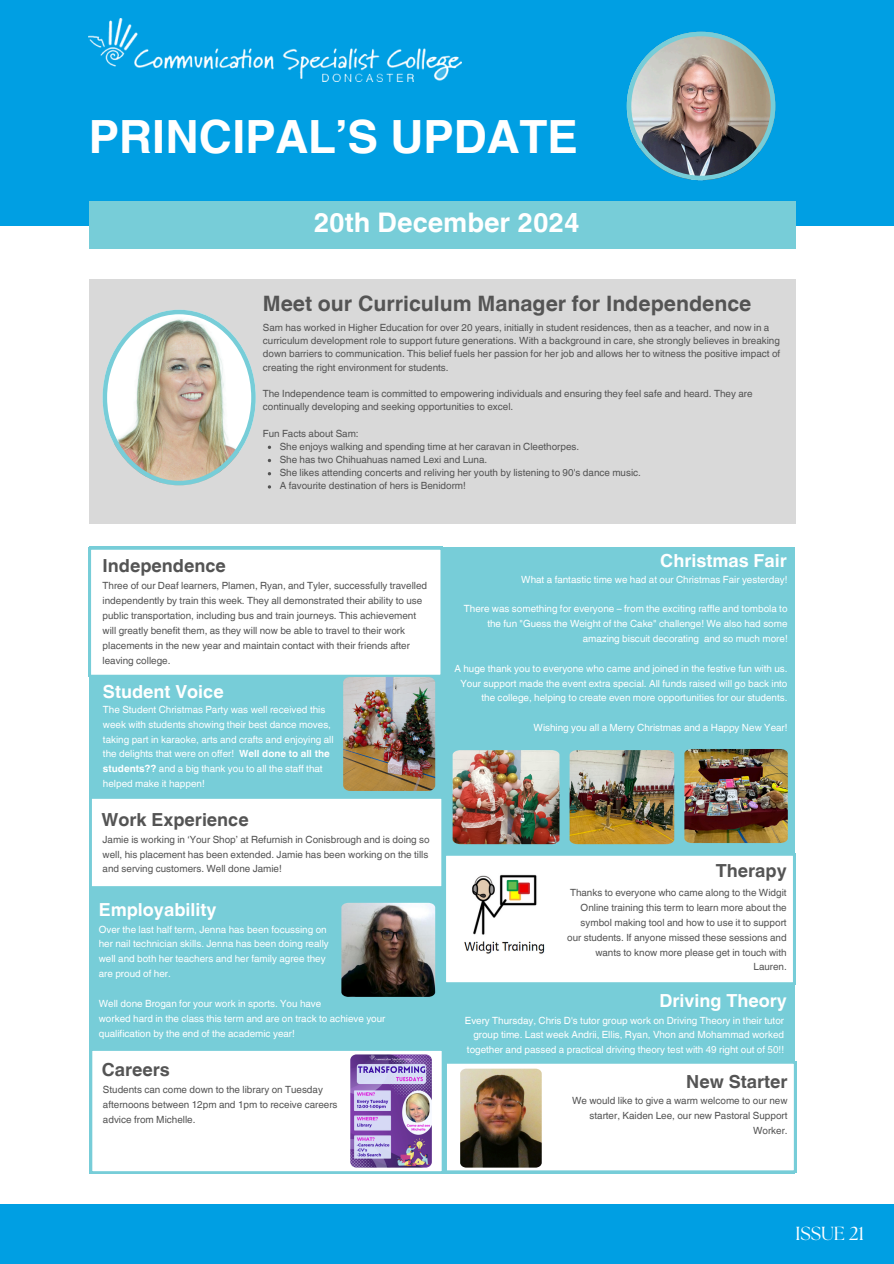
<style>
.page{position:relative;width:894px;height:1264px;background:#fff}
.page>*{position:absolute;margin:0;border:0;box-sizing:border-box;transform-origin:0 0}
.t1{font:700 45.75px "Helvetica World";color:#fff}
.t2{font:700 27px "Helvetica World";color:#fff}
.t3{font:700 21.15px "Helvetica World";color:#545454}
.t4{font:18.9px "The Seasons";color:#fff}
.t5{font:700 18px "Helvetica World";color:#fff}
.t6{font:700 18px "Helvetica World";color:#545454}
.t7{font:9.9px/14.9px "Helvetica World";color:#545454}
.t8{font:9.9px/14.9px "Helvetica World";color:#fff;text-align:right}
.s1{font-weight:700}
</style>
<div class="page">
<div style="left:89px;top:546px;width:353px;height:627px;background:#77cdd8"></div>
<div style="left:0;top:0;width:893px;height:225px;background:#009fe3"></div>
<div style="left:89px;top:202px;width:706px;height:47px;background:#77cdd8"></div>
<div style="left:89px;top:279px;width:706px;height:245px;background:#d9d9d9"></div>
<div style="left:0;top:1204px;width:893px;height:59px;background:#009fe3"></div>
<img style="left:626px;top:32px;width:149px;height:148px">
<img style="left:89px;top:18px;width:372px;height:63px">
<img style="left:103px;top:310px;width:153px;height:175px">
<div style="left:435px;top:546px;width:360px;height:627px;background:#77cdd8"></div>
<div style="left:91px;top:549px;width:350px;height:126px;background:#fff"></div>
<div style="left:446px;top:855px;width:347px;height:128px;background:#fff"></div>
<div style="left:92px;top:798px;width:350px;height:89px;background:#fff"></div>
<img style="left:684px;top:749px;width:103px;height:94px">
<img style="left:343px;top:677px;width:92px;height:114px">
<img style="left:452px;top:750px;width:107px;height:94px">
<img style="left:569px;top:750px;width:105px;height:94px">
<img style="left:341px;top:902px;width:94px;height:94px">
<img style="left:451px;top:867px;width:107px;height:94px">
<svg style="left:92px;top:1050px;width:702px;height:122px;background:#e7ebf3"></svg>
<img style="left:460px;top:1068px;width:81px;height:99px">
<h5 class="t1" style="left:89px;top:100px;width:490px">PRINCIPAL’S UPDATE</h5>
<p class="t2" style="left:313px;top:201px;width:267px">20th December 2024</p>
<p class="t3" style="left:263px;top:286px;width:490px">Meet our Curriculum Manager for Independence</p>
<p class="t7" style="left:263px;top:321px;width:519px;line-height:13.2px">Sam has worked in Higher Education for over 20 years, initially in student residences, then as a teacher, and now in a curriculum development role to support future generations. With a background in care, she strongly believes in breaking down barriers to communication. This belief fuels her passion for her job and allows her to witness the positive impact of creating the right environment for students.</p>
<p class="t7" style="left:263px;top:387px;width:491px;line-height:13.2px">The Independence team is committed to empowering individuals and ensuring they feel safe and heard. They are continually developing and seeking opportunities to excel.</p>
<p class="t7" style="left:263px;top:426px;width:97px">Fun Facts about Sam:</p>
<p class="t7" style="left:279px;top:439px;width:301px">She enjoys walking and spending time at her caravan in Cleethorpes.</p>
<h5 class="t7" style="left:279px;top:452px;width:209px">She has two Chihuahuas named Lexi and Luna.</h5>
<p class="t7" style="left:279px;top:465px;width:363px">She likes attending concerts and reliving her youth by listening to 90's dance music.</p>
<p class="t7" style="left:279px;top:478px;width:188px">A favourite destination of hers is Benidorm!</p>
<p class="t6" style="left:103px;top:550px;width:125px">Independence</p>
<p class="t5" style="left:660px;top:546px;width:128px">Christmas Fair</p>
<p class="t8" style="left:521px;top:571px;width:268px">What a fantastic time we had at our Christmas Fair yesterday!</p>
<p class="t8" style="left:464px;top:601px;width:325px">There was something for everyone – from the exciting raffle and tombola to the fun "Guess the Weight of the Cake" challenge! We also had some amazing biscuit decorating and so much more!</p>
<p class="t8" style="left:454px;top:661px;width:334px">A huge thank you to everyone who came and joined in the festive fun with us.<br>Your support made the event extra special. All funds raised will go back into the college, helping to create even more opportunities for our students.</p>
<p class="t8" style="left:533px;top:720px;width:255px">Wishing you all a Merry Christmas and a Happy New Year!</p>
<p class="t7" style="left:103px;top:578px;width:326px">Three of our Deaf learners, Plamen, Ryan, and Tyler, successfully travelled independently by train this week. They all demonstrated their ability to use public transportation, including bus and train journeys. This achievement will greatly benefit them, as they will now be able to travel to their work placements in the new year and maintain contact with their friends after leaving college.</p>
<p class="t5" style="left:103px;top:676px;width:122px">Student Voice</p>
<h5 class="t8" style="left:103px;top:702px;width:232px;text-align:left">The Student Christmas Party was well received this week with students showing their best dance moves, taking part in karaoke, arts and crafts and enjoying all the delights that were on offer! <span class="s1">Well done to all the students??</span> and a big thank you to all the staff that helped make it happen!</h5>
<p class="t6" style="left:101px;top:805px;width:149px">Work Experience</p>
<p class="t7" style="left:103px;top:831px;width:328px">Jamie is working in ‘Your Shop’ at Refurnish in Conisbrough and is doing so well, his placement has been extended. Jamie has been working on the tills and serving customers. Well done Jamie!</p>
<h5 class="t5" style="left:99px;top:895px;width:119px">Employability</h5>
<p class="t8" style="left:99px;top:921px;width:231px;text-align:left">Over the last half term, Jenna has been focussing on her nail technician skills. Jenna has been doing really well and both her teachers and her family agree they are proud of her.</p>
<h5 class="t8" style="left:99px;top:995px;width:224px">Well done Brogan for your work in sports. You have</h5>
<p class="t6" style="left:715px;top:856px;width:72px">Therapy</p>
<p class="t7" style="left:567px;top:885px;width:221px;text-align:right">Thanks to everyone who came along to the Widgit Online training this term to learn more about the symbol making tool and how to use it to support our students. If anyone missed these sessions and wants to know more please get in touch with Lauren.</p>
<p class="t5" style="left:659px;top:986px;width:129px">Driving Theory</p>
<p class="t8" style="left:99px;top:1011px;width:288px;text-align:left">worked hard in the class this term and are on track to achieve your qualification by the end of the academic year!</p>
<p class="t8" style="left:465px;top:1012px;width:320px">Every Thursday, Chris D's tutor group work on Driving Theory in their tutor group time. Last week Andrii, Ellis, Ryan, Vhon and Mohammad worked together and passed a practical driving theory test with 49 right out of 50!!</p>
<p class="t6" style="left:686px;top:1066px;width:103px">New Starter</p>
<h5 class="t7" style="left:572px;top:1093px;width:217px;text-align:right">We would like to give a warm welcome to our new starter, Kaiden Lee, our new Pastoral Support<br>Worker.</h5>
<h2 class="t6" style="left:102px;top:1055px;width:70px">Careers</h2>
<p class="t7" style="left:103px;top:1081px;width:236px">Students can come down to the library on Tuesday afternoons between 12pm and 1pm to receive careers advice from Michelle.</p>
<h5 class="t4" style="left:795px;top:1224px;width:70px">ISSUE 21</h5>
</div>
